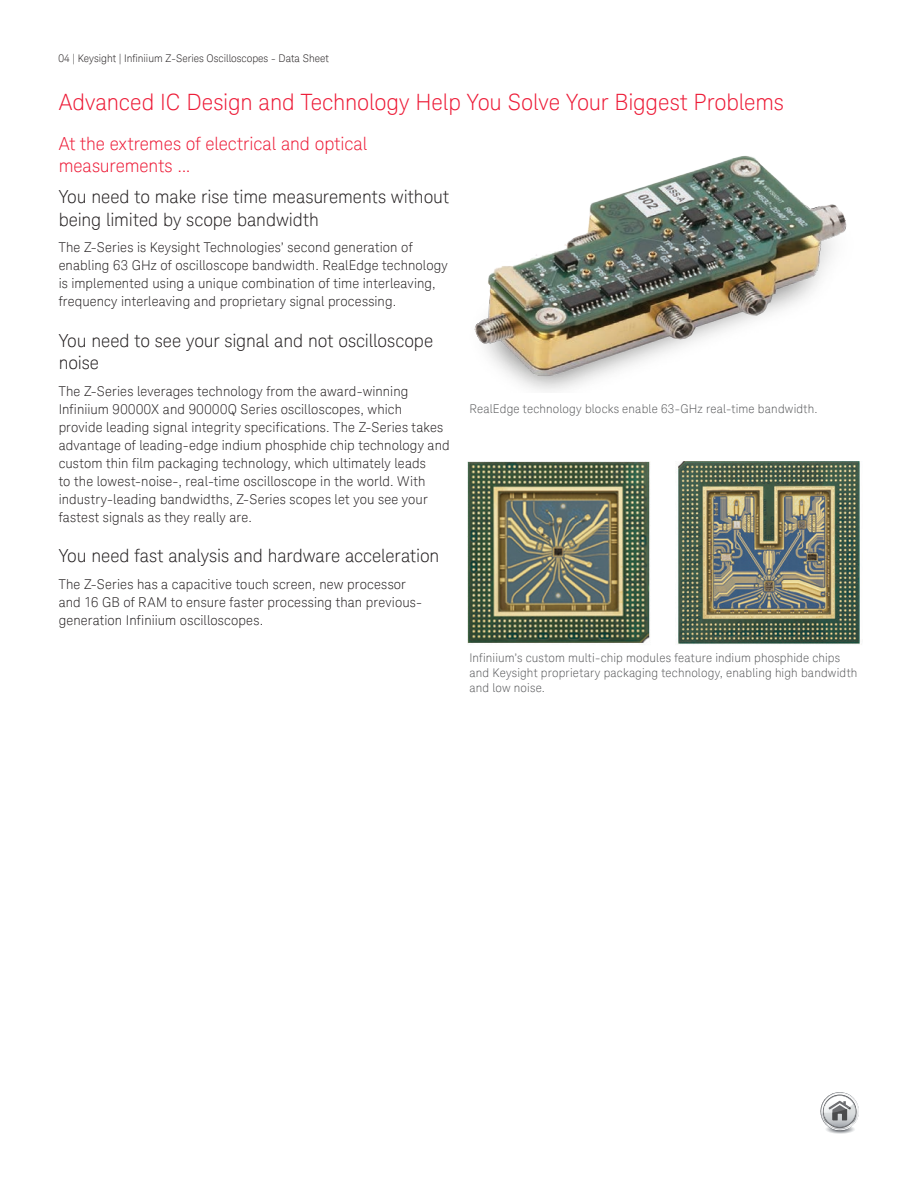
<style>
.page{position:relative;width:918px;height:1188px;background:#fff}
.page>*{position:absolute;margin:0;border:0;box-sizing:border-box;transform-origin:0 0}
.K_Heading_1{font:300 22.5px "Keysight Sans";letter-spacing:-.01em;color:#ed1a36}
.K_Heading_3{font:300 18px/22.5px "Keysight Sans";letter-spacing:-.005em;color:#231f20}
.K_Heading_2{font:300 18px/22.5px "Keysight Sans";letter-spacing:-.005em;color:#ed1a36}
.K_Body_Text{font:300 13.5px/18px "Keysight Sans";letter-spacing:.01em;color:#231f20}
.K_Diagrams_and_Figur{font:300 12px/15px "Keysight Sans";letter-spacing:.015em;color:#57585a}
.t1{font:300 10.5px "Keysight Sans";color:#231f20}
</style>
<div class="page">
<svg style="left:820px;top:1092px;width:39px;height:42px"></svg>
<img style="left:474px;top:156px;width:373px;height:235px">
<img style="left:467px;top:461px;width:393px;height:183px">
<p class="t1" style="left:59px;top:52px;width:272px">04 | Keysight | Infiniium Z-Series Oscilloscopes - Data Sheet</p>
<p class="K_Heading_1" style="left:59px;top:89px;width:727px">Advanced IC Design and Technology Help You Solve Your Biggest Problems</p>
<p class="K_Heading_2" style="left:59px;top:132px;width:310px">At the extremes of electrical and optical measurements ...</p>
<p class="K_Heading_3" style="left:59px;top:186px;width:392px">You need to make rise time measurements without being limited by scope bandwidth</p>
<p class="K_Body_Text" style="left:59px;top:238px;width:391px">The Z-Series is Keysight Technologies’ second generation of enabling 63 GHz of oscilloscope bandwidth. RealEdge technology is implemented using a unique combination of time interleaving, frequency interleaving and proprietary signal processing.</p>
<p class="K_Heading_3" style="left:59px;top:329px;width:376px">You need to see your signal and not oscilloscope noise</p>
<p class="K_Body_Text" style="left:59px;top:382px;width:393px">The Z-Series leverages technology from the award-winning Infiniium 90000X and 90000Q Series oscilloscopes, which<br>provide leading signal integrity specifications. The Z-Series takes advantage of leading-edge indium phosphide chip technology and custom thin film packaging technology, which ultimately leads<br>to the lowest-noise-, real-time oscilloscope in the world. With industry-leading bandwidths, Z-Series scopes let you see your fastest signals as they really are.</p>
<p class="K_Heading_3" style="left:59px;top:545px;width:382px">You need fast analysis and hardware acceleration</p>
<p class="K_Body_Text" style="left:59px;top:575px;width:365px">The Z-Series has a capacitive touch screen, new processor and 16 GB of RAM to ensure faster processing than previous&shy;generation Infiniium oscilloscopes.</p>
<p class="K_Diagrams_and_Figur" style="left:469px;top:401px;width:350px">RealEdge technology blocks enable 63-GHz real-time bandwidth.</p>
<p class="K_Diagrams_and_Figur" style="left:469px;top:651px;width:390px">Infiniium’s custom multi-chip modules feature indium phosphide chips and Keysight proprietary packaging technology, enabling high bandwidth and low noise.</p>
</div>
